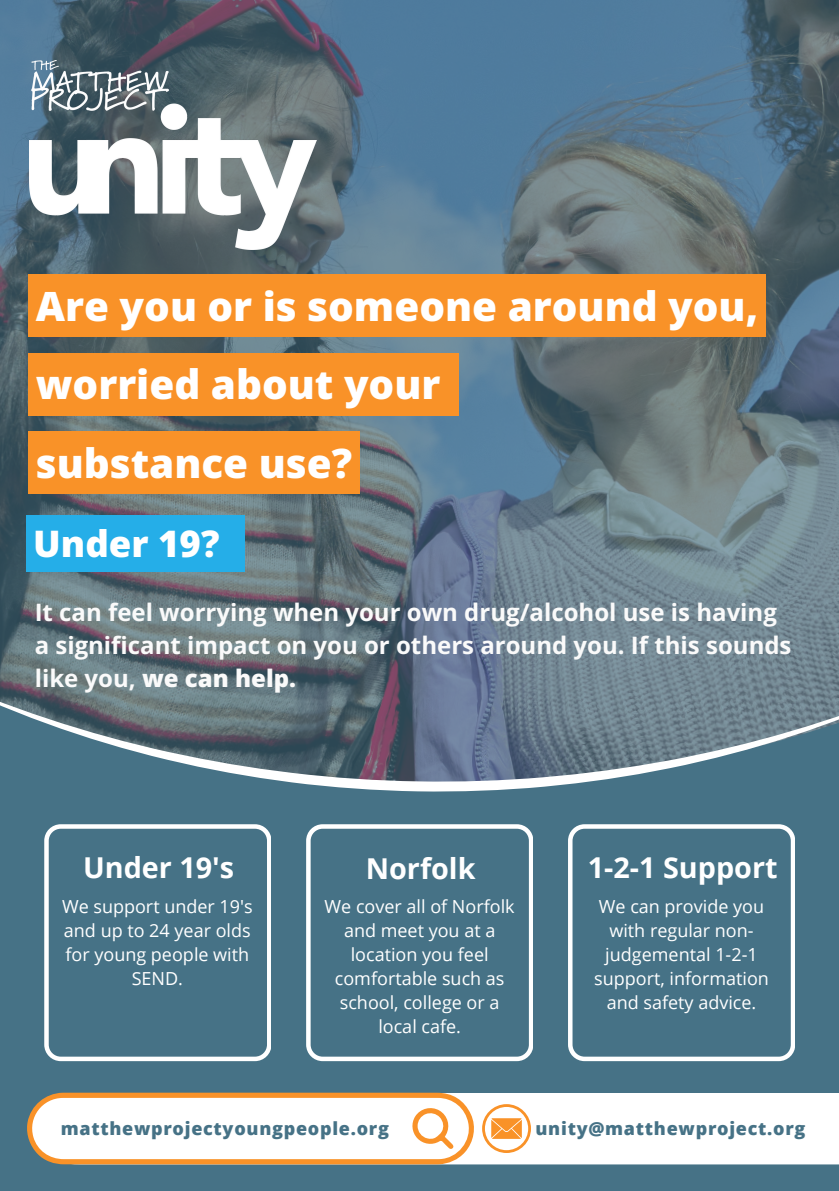
<style>
.page{position:relative;width:839px;height:1191px;background:#fff}
.page>*{position:absolute;margin:0;border:0;box-sizing:border-box;transform-origin:0 0}
.t1{font:800 40.4px "Open Sans";color:#fff}
.t2{font:800 36.6px "Open Sans";color:#fff}
.t3{font:700 28.8px "Open Sans";color:#fff}
.t4{font:700 24px/33px "Open Sans";color:#fafafa}
.t5{font:18px/24px "Open Sans";color:#fff;text-align:center}
.t6{font:800 18px "Open Sans";letter-spacing:.04em;color:#467286}
.s1{font-weight:800}
</style>
<div class="page">
<div style="left:0;top:0;width:838px;height:1191px;background:#467286"></div>
<img style="left:0;top:0;width:838px;height:919px">
<img style="left:29px;top:61px;width:287px;height:189px">
<svg style="left:306px;top:824px;width:226px;height:237px"></svg>
<svg style="left:44px;top:824px;width:227px;height:237px"></svg>
<svg style="left:568px;top:824px;width:226px;height:237px"></svg>
<svg style="left:0;top:673px;width:838px;height:119px"></svg>
<div style="left:28px;top:274px;width:738px;height:63px;background:#f99228"></div>
<div style="left:28px;top:353px;width:430px;height:62px;background:#f99228"></div>
<div style="left:27px;top:515px;width:218px;height:56px;background:#25aee8"></div>
<div style="left:28px;top:431px;width:332px;height:63px;background:#f99228"></div>
<div style="left:476px;top:1093px;width:362px;height:71px;background:#fff"></div>
<svg style="left:482px;top:1104px;width:49px;height:49px;background:#fcd2a6"></svg>
<svg style="left:27px;top:1093px;width:449px;height:71px;background:#faead9"></svg>
<h1 class="t1" style="left:36px;top:278px;width:723px">Are you or is someone around you,</h1>
<h1 class="t1" style="left:36px;top:356px;width:406px">worried about your</h1>
<p class="t1" style="left:36px;top:435px;width:318px">substance use?</p>
<h1 class="t2" style="left:33px;top:518px;width:188px">Under 19?</h1>
<p class="t4" style="left:35px;top:595px;width:758px">It can feel worrying when your own drug/alcohol use is having a significant impact on you or others around you. If this sounds like you, <span class="s1">we can help.</span></p>
<h1 class="t3" style="left:83px;top:848px;width:153px">Under 19's</h1>
<h3 class="t5" style="left:62px;top:894px;width:192px">We support under 19's and up to 24 year olds for young people with<br>SEND.</h3>
<p class="t3" style="left:366px;top:848px;width:111px">Norfolk</p>
<h2 class="t5" style="left:324px;top:894px;width:192px">We cover all of Norfolk and meet you at a location you feel comfortable such as school, college or a local cafe.</h2>
<p class="t3" style="left:587px;top:848px;width:191px">1-2-1 Support</p>
<h2 class="t5" style="left:594px;top:894px;width:176px">We can provide you with regular non&shy;judgemental 1-2-1 support, information and safety advice.</h2>
<p class="t6" style="left:61px;top:1116px;width:330px">matthewprojectyoungpeople.org</p>
<h2 class="t6" style="left:535px;top:1116px;width:271px">unity@matthewproject.org</h2>
</div>
